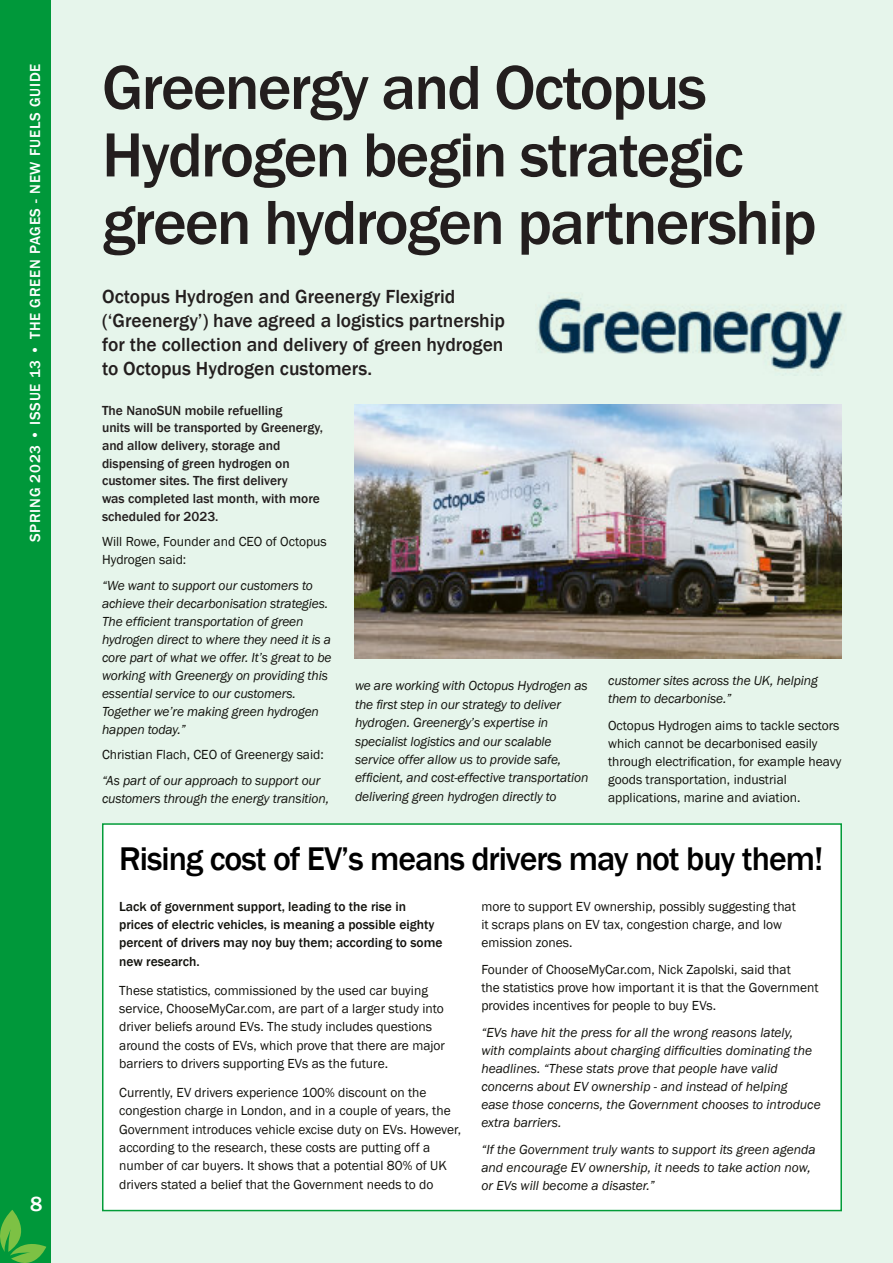
<style>
.page{position:relative;width:893px;height:1263px;background:#e6f5eb}
.page>*{position:absolute;margin:0;border:0;box-sizing:border-box;transform-origin:0 0}
.t1{font:500 64.5px/67.5px "Franklin Gothic";letter-spacing:-.03em;color:#231e1e}
.t2{font:500 33.75px "Franklin Gothic";letter-spacing:-.03em;color:#000}
.t3{font:500 21px "Franklin Gothic";color:#fff}
.t4{font:500 19.5px/24px "Franklin Gothic";color:#231e1e}
.t5{font:500 15px "Franklin Gothic";letter-spacing:.05em;color:#fff}
.t6{font:italic 13.5px/18px "Franklin Gothic";letter-spacing:-.01em;color:#12120d}
.t7{font:13.5px/18px "Franklin Gothic";color:#12120d}
.t8{font:500 13.5px/17.7px "Franklin Gothic";color:#231e1e}
.t9{font:500 13.5px/18.3px "Franklin Gothic";color:#12120d}
</style>
<div class="page">
<div style="left:0;top:0;width:51px;height:1263px;background:#00983a"></div>
<svg style="left:0;top:1210px;width:46px;height:53px"></svg>
<img style="left:355px;top:404px;width:486px;height:255px">
<div style="left:102px;top:823px;width:740px;height:388px;background:#fff;border:2px solid #039c39"></div>
<img style="left:537px;top:296px;width:306px;height:76px">
<p class="t5" style="left:30px;top:542px;width:480px;rotate:-90deg">SPRING 2023 • ISSUE 13 • THE GREEN PAGES - NEW FUELS GUIDE</p>
<h3 class="t3" style="left:30px;top:1196px;width:14px">8</h3>
<h1 class="t1" style="left:102px;top:59px;width:716px">Greenergy and Octopus<br>Hydrogen begin strategic green hydrogen partnership</h1>
<h3 class="t4" style="left:102px;top:286px;width:404px">Octopus Hydrogen and Greenergy Flexigrid (‘Greenergy’) have agreed a logistics partnership for the collection and delivery of green hydrogen to Octopus Hydrogen customers.</h3>
<p class="t8" style="left:102px;top:402px;width:223px">The NanoSUN mobile refuelling<br>units will be transported by Greenergy, and allow delivery, storage and dispensing of green hydrogen on customer sites. The first delivery<br>was completed last month, with more scheduled for 2023.</p>
<p class="t7" style="left:102px;top:534px;width:226px">Will Rowe, Founder and CEO of Octopus<br>Hydrogen said:</p>
<p class="t6" style="left:102px;top:577px;width:231px">“We want to support our customers to achieve their decarbonisation strategies.<br>The efficient transportation of green hydrogen direct to where they need it is a core part of what we offer. It’s great to be working with Greenergy on providing this essential service to our customers.<br>Together we’re making green hydrogen happen today.”</p>
<p class="t7" style="left:102px;top:747px;width:223px">Christian Flach, CEO of Greenergy said:</p>
<p class="t6" style="left:102px;top:772px;width:229px">“As part of our approach to support our customers through the energy transition,</p>
<p class="t6" style="left:355px;top:678px;width:235px">we are working with Octopus Hydrogen as the first step in our strategy to deliver hydrogen. Greenergy’s expertise in specialist logistics and our scalable service offer allow us to provide safe, efficient, and cost-effective transportation delivering green hydrogen directly to</p>
<p class="t6" style="left:608px;top:672px;width:211px">customer sites across the UK, helping them to decarbonise.”</p>
<p class="t7" style="left:608px;top:717px;width:235px">Octopus Hydrogen aims to tackle sectors which cannot be decarbonised easily through electrification, for example heavy goods transportation, industrial applications, marine and aviation.</p>
<h2 class="t2" style="left:119px;top:847px;width:706px">Rising cost of EV’s means drivers may not buy them!</h2>
<p class="t9" style="left:119px;top:898px;width:325px">Lack of government support, leading to the rise in prices of electric vehicles, is meaning a possible eighty percent of drivers may noy buy them; according to some new research.</p>
<p class="t7" style="left:119px;top:982px;width:327px">These statistics, commissioned by the used car buying service, ChooseMyCar.com, are part of a larger study into driver beliefs around EVs. The study includes questions around the costs of EVs, which prove that there are major barriers to drivers supporting EVs as the future.</p>
<p class="t7" style="left:119px;top:1084px;width:343px">Currently, EV drivers experience 100% discount on the congestion charge in London, and in a couple of years, the Government introduces vehicle excise duty on EVs. However, according to the research, these costs are putting off a number of car buyers. It shows that a potential 80% of UK drivers stated a belief that the Government needs to do</p>
<p class="t7" style="left:481px;top:898px;width:316px">more to support EV ownership, possibly suggesting that it scraps plans on EV tax, congestion charge, and low emission zones.</p>
<p class="t7" style="left:481px;top:961px;width:339px">Founder of ChooseMyCar.com, Nick Zapolski, said that<br>the statistics prove how important it is that the Government provides incentives for people to buy EVs.</p>
<p class="t6" style="left:481px;top:1024px;width:341px">“EVs have hit the press for all the wrong reasons lately,<br>with complaints about charging difficulties dominating the headlines. “These stats prove that people have valid concerns about EV ownership - and instead of helping<br>ease those concerns, the Government chooses to introduce extra barriers.</p>
<p class="t6" style="left:481px;top:1141px;width:336px">“If the Government truly wants to support its green agenda and encourage EV ownership, it needs to take action now, or EVs will become a disaster.”</p>
</div>
